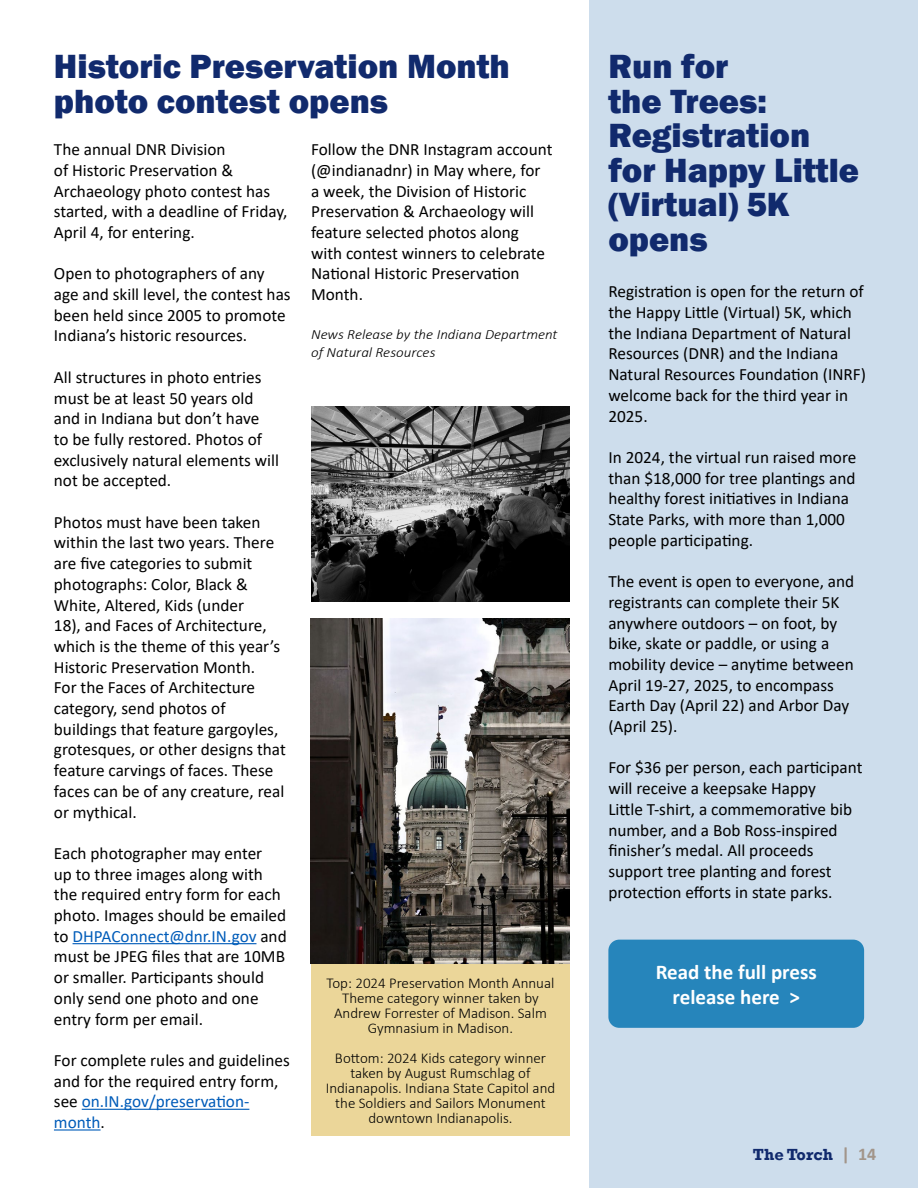
<style>
.page{position:relative;width:918px;height:1188px;background:#fff}
.page>*{position:absolute;margin:0;border:0;box-sizing:border-box;transform-origin:0 0}
.t1{font:800 34.5px/34.5px "Franklin Gothic";color:#112a6d}
.t2{font:700 21px/25.2px "Calibri";color:#fff;text-align:center}
.t3{font:17.25px/20.7px "Calibri";color:#000}
.t4{font:700 16.5px "Rockwell";color:#112a6d}
.t5{font:300 15px/15px "Calibri";color:#000;text-align:center}
.t6{font:italic 300 14.1px/18px "Calibri";color:#000;scale:1.06 1}
.s1{color:#005cb9}
.s2{font-family:"Calibri";font-size:18px;color:#a2958a}
</style>
<div class="page">
<hr style="left:73px;top:943px;width:183px;height:1px;background:#005cb9">
<hr style="left:82px;top:1109px;width:167px;height:1px;background:#005cb9">
<hr style="left:54px;top:1129px;width:47px;height:2px;background:#005cb9">
<img style="left:310px;top:619px;width:259px;height:345px">
<img style="left:311px;top:407px;width:258px;height:195px">
<div style="left:311px;top:964px;width:259px;height:171px;background:#ebd699"></div>
<div style="left:590px;top:0;width:328px;height:1188px;background:#cdddec"></div>
<div style="left:608px;top:940px;width:256px;height:88px;background:#2685bb;border-radius:11px"></div>
<h1 class="t1" style="left:54px;top:49px;width:458px">Historic Preservation Month photo contest opens</h1>
<p class="t3" style="left:54px;top:139px;width:235px">The annual DNR Division<br>of Historic Preservation &amp;<br>Archaeology photo contest has started, with a deadline of Friday,<br>April 4, for entering.</p>
<p class="t3" style="left:54px;top:263px;width:238px">Open to photographers of any age and skill level, the contest has been held since 2005 to promote<br>Indiana’s historic resources.</p>
<p class="t3" style="left:54px;top:366px;width:227px">All structures in photo entries must be at least 50 years old and in Indiana but don’t have<br>to be fully restored. Photos of exclusively natural elements will not be accepted.</p>
<p class="t3" style="left:54px;top:511px;width:233px">Photos must have been taken within the last two years. There are five categories to submit photographs: Color, Black &amp;<br>White, Altered, Kids (under<br>18), and Faces of Architecture, which is the theme of this year’s<br>Historic Preservation Month.<br>For the Faces of Architecture category, send photos of buildings that feature gargoyles, grotesques, or other designs that feature carvings of faces. These faces can be of any creature, real or mythical.</p>
<p class="t3" style="left:54px;top:842px;width:234px">Each photographer may enter<br>up to three images along with the required entry form for each photo. Images should be emailed to <span class="s1">DHPAConnect@dnr.IN.gov</span> and must be JPEG files that are 10MB or smaller. Participants should only send one photo and one entry form per email.</p>
<p class="t3" style="left:54px;top:1049px;width:237px">For complete rules and guidelines and for the required entry form, see <span class="s1">on.IN.gov/preservation&shy;month</span>.</p>
<p class="t3" style="left:311px;top:139px;width:243px">Follow the DNR Instagram account (@indianadnr) in May where, for a week, the Division of Historic<br>Preservation &amp; Archaeology will feature selected photos along with contest winners to celebrate<br>National Historic Preservation<br>Month.</p>
<p class="t6" style="left:311px;top:325px;width:234px">News Release by the Indiana Department of Natural Resources</p>
<p class="t5" style="left:327px;top:975px;width:229px">Top: 2024 Preservation Month Annual<br>Theme category winner taken by<br>Andrew Forrester of Madison. Salm<br>Gymnasium in Madison.</p>
<p class="t5" style="left:326px;top:1050px;width:231px">Bottom: 2024 Kids category winner taken by August Rumschlag of<br>Indianapolis. Indiana State Capitol and the Soldiers and Sailors Monument downtown Indianapolis.</p>
<h1 class="t1" style="left:608px;top:49px;width:252px">Run for<br>the Trees:<br>Registration for Happy Little (Virtual) 5K opens</h1>
<p class="t3" style="left:608px;top:281px;width:259px">Registration is open for the return of the Happy Little (Virtual) 5K, which the Indiana Department of Natural<br>Resources (DNR) and the Indiana<br>Natural Resources Foundation (INRF) welcome back for the third year in<br>2025.</p>
<p class="t3" style="left:608px;top:446px;width:250px">In 2024, the virtual run raised more than $18,000 for tree plantings and healthy forest initiatives in Indiana State Parks, with more than 1,000 people participating.</p>
<p class="t3" style="left:608px;top:571px;width:247px">The event is open to everyone, and registrants can complete their 5K anywhere outdoors – on foot, by bike, skate or paddle, or using a mobility device – anytime between<br>April 19-27, 2025, to encompass<br>Earth Day (April 22) and Arbor Day (April 25).</p>
<p class="t3" style="left:608px;top:757px;width:256px">For $36 per person, each participant will receive a keepsake Happy<br>Little T-shirt, a commemorative bib number, and a Bob Ross-inspired finisher’s medal. All proceeds support tree planting and forest protection efforts in state parks.</p>
<p class="t2" style="left:656px;top:959px;width:163px">Read the full press release here &gt;</p>
<p class="t4" style="left:753px;top:1144px;width:125px">The Torch <span class="s2">| 14</span></p>
</div>
